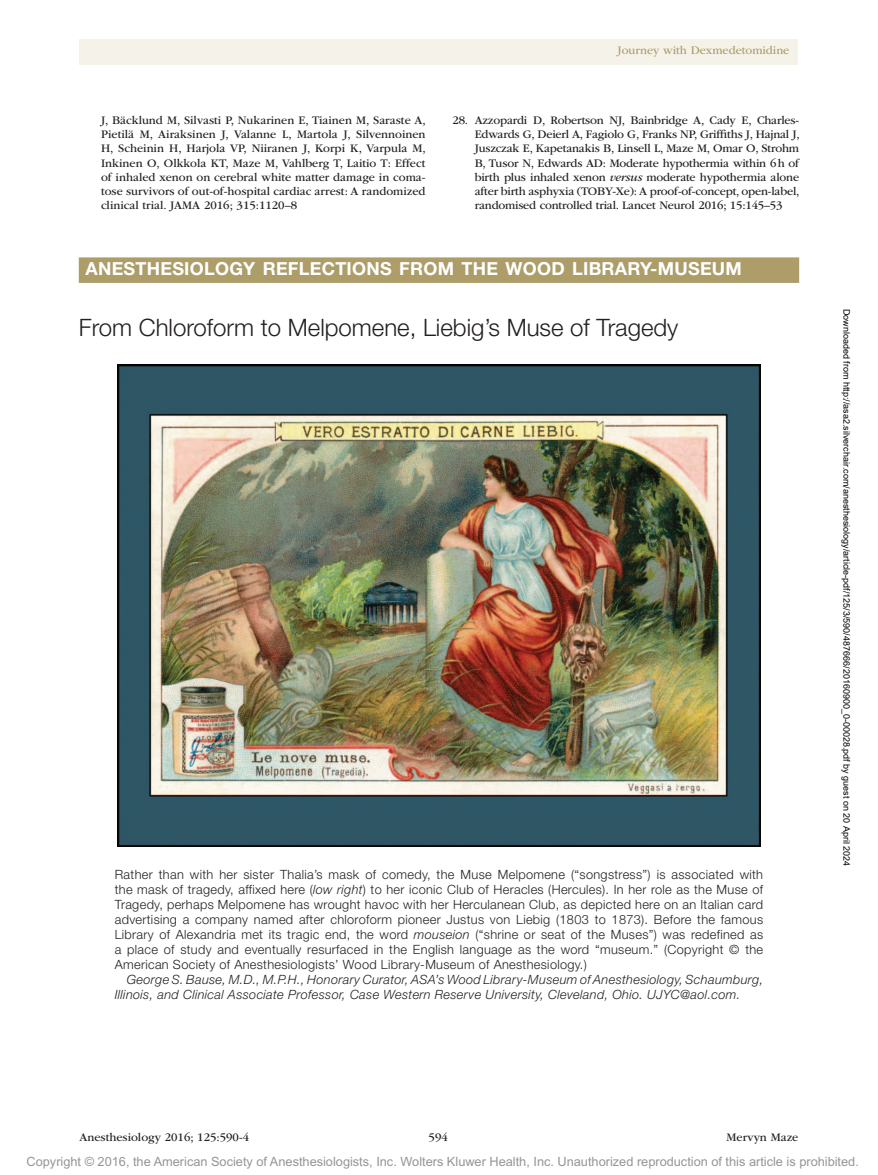
<style>
.page{position:relative;width:878px;height:1175px;background:#fff}
.page>*{position:absolute;margin:0;border:0;box-sizing:border-box;transform-origin:0 0}
.t1{font:300 24px "Helvetica Neue";color:#231f20}
.t2{font:700 18px "Helvetica Neue LT Std";letter-spacing:.015em;color:#fff}
.t3{font:300 12.75px/15px "Helvetica Neue";letter-spacing:.025em;color:#231f20;text-align:justify}
.t4{font:italic 300 12.75px/15px "Helvetica Neue";letter-spacing:.025em;color:#231f20}
.t5{font:12.75px "Arial MT Std";color:#939598}
.t6{font:12px/14.2px "ITC Garamond Std";color:#231f20;text-align:justify}
.t7{font:12px "ITC Garamond Std";color:#ac9d69}
.t8{font:9px "Arial";color:#000}
.s1{font-style:italic}
</style>
<div class="page">
<div style="left:79px;top:39px;width:718px;height:25px;background:#f5f2ea"></div>
<img style="left:117px;top:364px;width:643px;height:482px">
<div style="left:79px;top:257px;width:720px;height:26px;background:#ac9d69"></div>
<p class="t7" style="left:617px;top:44px;width:173px">Journey with Dexmedetomidine</p>
<p class="t6" style="left:101px;top:113px;width:326px">J, Bäcklund M, Silvasti P, Nukarinen E, Tiainen M, Saraste A, Pietilä M, Airaksinen J, Valanne L, Martola J, Silvennoinen H, Scheinin H, Harjola VP, Niiranen J, Korpi K, Varpula M, Inkinen O, Olkkola KT, Maze M, Vahlberg T, Laitio T: Effect of inhaled xenon on cerebral white matter damage in coma&shy;tose survivors of out-of-hospital cardiac arrest: A randomized clinical trial. JAMA 2016; 315:1120–8</p>
<p class="t6" style="left:474px;top:113px;width:326px;text-indent:-22px">28. Azzopardi D, Robertson NJ, Bainbridge A, Cady E, Charles-Edwards G, Deierl A, Fagiolo G, Franks NP, Griffiths J, Hajnal J, Juszczak E, Kapetanakis B, Linsell L, Maze M, Omar O, Strohm B, Tusor N, Edwards AD: Moderate hypothermia within 6h of birth plus inhaled xenon <span class="s1">versus</span> moderate hypothermia alone after birth asphyxia (TOBY-Xe): A proof-of-concept, open-label, randomised controlled trial. Lancet Neurol 2016; 15:145–53</p>
<h2 class="t2" style="left:86px;top:258px;width:657px">ANESTHESIOLOGY REFLECTIONS FROM THE WOOD LIBRARY-MUSEUM</h2>
<h1 class="t1" style="left:79px;top:313px;width:601px">From Chloroform to Melpomene, Liebig’s Muse of Tragedy</h1>
<p class="t3" style="left:115px;top:867px;width:650px">Rather than with her sister Thalia’s mask of comedy, the Muse Melpomene (“songstress”) is associated with the mask of tragedy, affixed here (<span class="s1">low right</span>) to her iconic Club of Heracles (Hercules). In her role as the Muse of Tragedy, perhaps Melpomene has wrought havoc with her Herculanean Club, as depicted here on an Italian card advertising a company named after chloroform pioneer Justus von Liebig (1803 to 1873). Before the famous Library of Alexandria met its tragic end, the word <span class="s1">mouseion</span> (“shrine or seat of the Muses”) was redefined as a place of study and eventually resurfaced in the English language as the word “museum.” (Copyright © the American Society of Anesthesiologists’ Wood Library-Museum of Anesthesiology.)</p>
<p class="t4" style="left:115px;top:972px;width:650px;text-indent:12px">George S. Bause, M.D., M.P.H., Honorary Curator, ASA’s Wood Library-Museum of Anesthesiology, Schaumburg,<br>Illinois, and Clinical Associate Professor, Case Western Reserve University, Cleveland, Ohio. UJYC@aol.com.</p>
<p class="t8" style="left:850px;top:309px;width:559px;rotate:90deg">Downloaded from http://asa2.silverchair.com/anesthesiology/article-pdf/125/3/590/487666/20160900_0-00028.pdf by guest on 20 April 2024</p>
<p class="t6" style="left:80px;top:1129px;width:171px">Anesthesiology 2016; 125:590-4</p>
<p class="t6" style="left:428px;top:1129px;width:21px">594</p>
<p class="t6" style="left:726px;top:1129px;width:73px">Mervyn Maze</p>
<p class="t5" style="left:27px;top:1154px;width:833px">Copyright © 2016, the American Society of Anesthesiologists, Inc. Wolters Kluwer Health, Inc. Unauthorized reproduction of this article is prohibited.</p>
</div>
